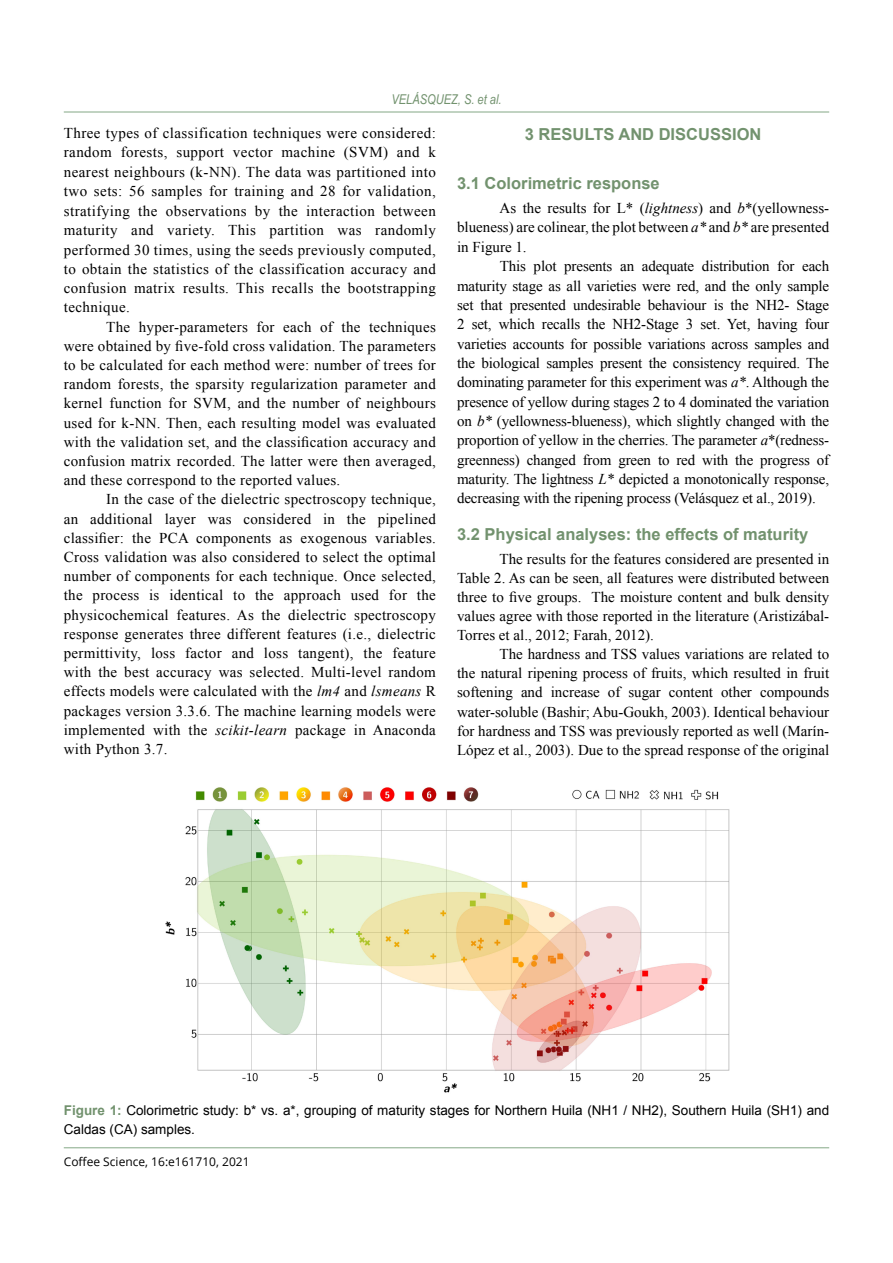
<style>
.page{position:relative;width:893px;height:1263px;background:#fff}
.page>*{position:absolute;margin:0;border:0;box-sizing:border-box;transform-origin:0 0}
.t1{font:700 16.5px "Arial";color:#72926e}
.t2{font:15px/19.2px "Times New Roman";color:#000;text-align:justify}
.t3{font:13.5px/19.5px "Arial";color:#000}
.t4{font:italic 13.5px "Arial Narrow";color:#72926e}
.t5{font:12px "Open Sans";color:#000}
.s1{font-style:italic}
.s2{font-weight:700;color:#72926e}
</style>
<div class="page">
<hr style="left:64px;top:1147px;width:765px;height:1px;background:#84a886">
<hr style="left:64px;top:112px;width:765px;height:1px;background:#84a886">
<img style="left:165px;top:787px;width:565px;height:306px">
<p class="t4" style="left:391px;top:90px;width:112px">VELÁSQUEZ, S. et al.</p>
<p class="t2" style="left:64px;top:123px;width:374px">Three types of classification techniques were considered: random forests, support vector machine (SVM) and k nearest neighbours (k-NN). The data was partitioned into two sets: 56 samples for training and 28 for validation, stratifying the observations by the interaction between maturity and variety. This partition was randomly performed 30 times, using the seeds previously computed, to obtain the statistics of the classification accuracy and confusion matrix results. This recalls the bootstrapping technique.</p>
<p class="t2" style="left:64px;top:317px;width:374px;text-indent:43px">The hyper-parameters for each of the techniques were obtained by five-fold cross validation. The parameters to be calculated for each method were: number of trees for random forests, the sparsity regularization parameter and kernel function for SVM, and the number of neighbours used for k-NN. Then, each resulting model was evaluated with the validation set, and the classification accuracy and confusion matrix recorded. The latter were then averaged, and these correspond to the reported values.</p>
<p class="t2" style="left:64px;top:489px;width:374px;text-indent:43px">In the case of the dielectric spectroscopy technique, an additional layer was considered in the pipelined classifier: the PCA components as exogenous variables.<br>Cross validation was also considered to select the optimal number of components for each technique. Once selected, the process is identical to the approach used for the physicochemical features. As the dielectric spectroscopy response generates three different features (i.e., dielectric permittivity, loss factor and loss tangent), the feature with the best accuracy was selected. Multi-level random effects models were calculated with the <span class="s1">lm4</span> and <span class="s1">lsmeans</span> R packages version 3.3.6. The machine learning models were implemented with the <span class="s1">scikit-learn</span> package in Anaconda with Python 3.7.</p>
<p class="t1" style="left:525px;top:123px;width:238px">3 RESULTS AND DISCUSSION</p>
<p class="t1" style="left:457px;top:172px;width:204px">3.1 Colorimetric response</p>
<p class="t2" style="left:457px;top:198px;width:374px;text-indent:43px">As the results for L* (<span class="s1">lightness</span>) and <span class="s1">b</span>*(yellowness&shy;blueness) are colinear, the plot between <span class="s1">a*</span> and <span class="s1">b*</span> are presented in Figure 1.</p>
<p class="t2" style="left:457px;top:256px;width:374px;text-indent:43px">This plot presents an adequate distribution for each maturity stage as all varieties were red, and the only sample set that presented undesirable behaviour is the NH2- Stage 2 set, which recalls the NH2-Stage 3 set. Yet, having four varieties accounts for possible variations across samples and the biological samples present the consistency required. The dominating parameter for this experiment was <span class="s1">a*</span>. Although the presence of yellow during stages 2 to 4 dominated the variation on <span class="s1">b*</span> (yellowness-blueness), which slightly changed with the proportion of yellow in the cherries. The parameter <span class="s1">a</span>*(redness&shy;greenness) changed from green to red with the progress of maturity. The lightness <span class="s1">L*</span> depicted a monotonically response, decreasing with the ripening process (Velásquez et al., 2019).</p>
<p class="t1" style="left:457px;top:523px;width:353px">3.2 Physical analyses: the effects of maturity</p>
<p class="t2" style="left:457px;top:549px;width:374px;text-indent:43px">The results for the features considered are presented in Table 2. As can be seen, all features were distributed between three to five groups. The moisture content and bulk density values agree with those reported in the literature (Aristizábal-Torres et al., 2012; Farah, 2012).</p>
<p class="t2" style="left:457px;top:644px;width:374px;text-indent:43px">The hardness and TSS values variations are related to the natural ripening process of fruits, which resulted in fruit softening and increase of sugar content other compounds water-soluble (Bashir; Abu-Goukh, 2003). Identical behaviour for hardness and TSS was previously reported as well (Marín-López et al., 2003). Due to the spread response of the original</p>
<p class="t3" style="left:64px;top:1100px;width:767px"><span class="s2">Figure 1:</span> Colorimetric study: b* vs. a*, grouping of maturity stages for Northern Huila (NH1 / NH2), Southern Huila (SH1) and<br>Caldas (CA) samples.</p>
<p class="t5" style="left:64px;top:1153px;width:187px">Coffee Science, 16:e161710, 2021</p>
</div>
